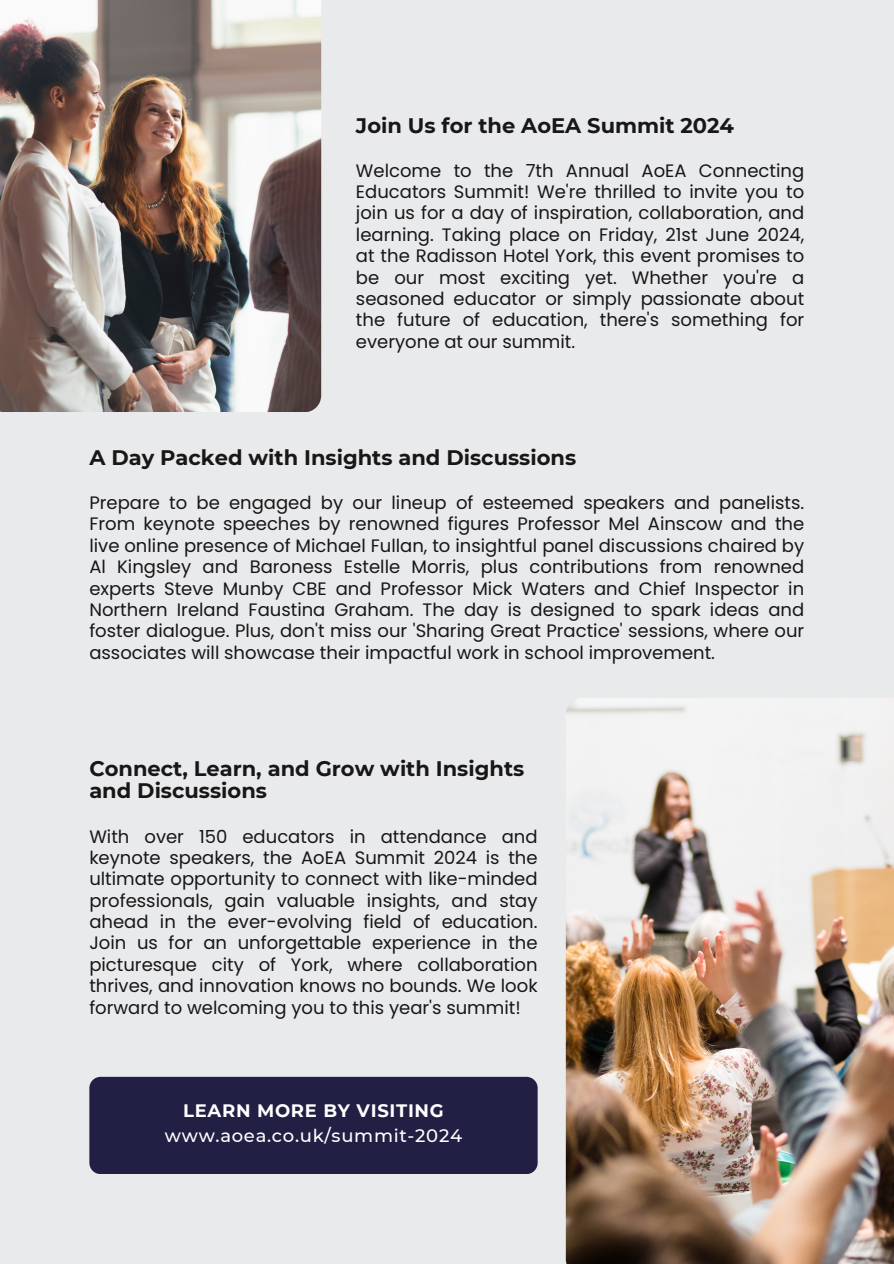
<style>
.page{position:relative;width:894px;height:1264px;background:#fff}
.page>*{position:absolute;margin:0;border:0;box-sizing:border-box;transform-origin:0 0}
.t1{font:700 21px/22.5px "Montserrat";color:#181616}
.t2{font:18px/21.3px "Poppins";color:#181616;text-align:justify}
.t3{font:500 18px "Montserrat";letter-spacing:.04em;color:#fff}
.t4{font:700 18px "Montserrat";letter-spacing:.04em;color:#fff}
</style>
<div class="page">
<div style="left:0;top:0;width:893px;height:1263px;background:#e9eaec"></div>
<div style="left:89px;top:1076px;width:448px;height:98px;background:#221f45;border-radius:11px"></div>
<img style="left:0;top:0;width:321px;height:411px">
<img style="left:565px;top:698px;width:328px;height:565px">
<p class="t1" style="left:356px;top:114px;width:379px">Join Us for the AoEA Summit 2024</p>
<p class="t2" style="left:356px;top:160px;width:449px">Welcome to the 7th Annual AoEA Connecting Educators Summit! We're thrilled to invite you to join us for a day of inspiration, collaboration, and learning. Taking place on Friday, 21st June 2024, at the Radisson Hotel York, this event promises to be our most exciting yet. Whether you're a seasoned educator or simply passionate about the future of education, there's something for everyone at our summit.</p>
<p class="t1" style="left:89px;top:446px;width:488px">A Day Packed with Insights and Discussions</p>
<p class="t2" style="left:89px;top:492px;width:716px">Prepare to be engaged by our lineup of esteemed speakers and panelists.<br>From keynote speeches by renowned figures Professor Mel Ainscow and the live online presence of Michael Fullan, to insightful panel discussions chaired by Al Kingsley and Baroness Estelle Morris, plus contributions from renowned experts Steve Munby CBE and Professor Mick Waters and Chief Inspector in Northern Ireland Faustina Graham. The day is designed to spark ideas and foster dialogue. Plus, don't miss our 'Sharing Great Practice' sessions, where our associates will showcase their impactful work in school improvement.</p>
<p class="t1" style="left:89px;top:757px;width:436px">Connect, Learn, and Grow with Insights and Discussions</p>
<p class="t2" style="left:89px;top:825px;width:449px">With over 150 educators in attendance and keynote speakers, the AoEA Summit 2024 is the ultimate opportunity to connect with like-minded professionals, gain valuable insights, and stay ahead in the ever-evolving field of education.<br>Join us for an unforgettable experience in the picturesque city of York, where collaboration thrives, and innovation knows no bounds. We look forward to welcoming you to this year's summit!</p>
<p class="t4" style="left:183px;top:1099px;width:262px">LEARN MORE BY VISITING</p>
<p class="t3" style="left:165px;top:1124px;width:298px">www.aoea.co.uk/summit-2024</p>
</div>
